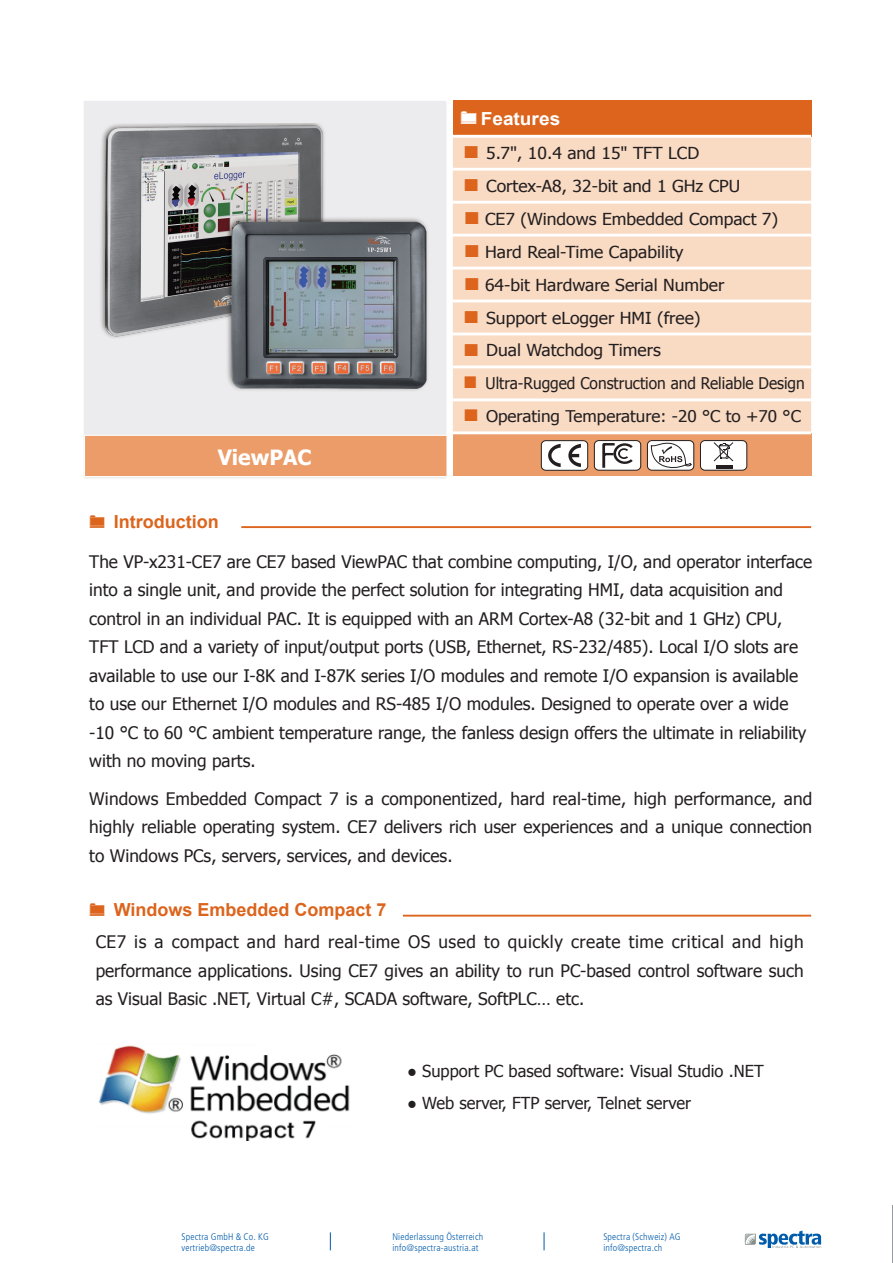
<style>
.page{position:relative;width:893px;height:1263px;background:#fff}
.page>*{position:absolute;margin:0;border:0;box-sizing:border-box;transform-origin:0 0}
.CH_10pt_F_W100{font:700 21px "Tahoma";color:#fff}
.t1{font:700 18px "Arial";color:#dc641c}
.t2{font:700 18px "Arial";color:#fff;scale:1.06 1}
.CH_10pt_F_W100-2{font:17.25px/28.5px "Tahoma";color:#231f20}
.CH_10pt_F_W100-3{font:16.5px "Tahoma";color:#231f20;scale:1.06 1}
.CH_10pt_F_W100-4{font:16.5px "Tahoma";color:#231f20}
.t3{font:16.2px "Tahoma";color:#231f20;scale:.96 1}
.t4{font:16.2px "Tahoma";color:#231f20;scale:1.06 1}
.t5{font:300 condensed 9.6px/11.6px "Frutiger LT Std";letter-spacing:.02em;color:#005bab}
</style>
<div class="page">
<hr style="left:892px;top:1205px;width:1px;height:58px;background:#999b9e">
<div style="left:83px;top:100px;width:365px;height:380px;background:#ececee;border:1px solid #fff"></div>
<div style="left:85px;top:435px;width:362px;height:42px;background:#eb9c69"></div>
<div style="left:84px;top:435px;width:364px;height:42px;border:1px solid #fff"></div>
<div style="left:453px;top:100px;width:358px;height:36px;background:#dc641c"></div>
<div style="left:453px;top:138px;width:358px;height:293px;background:#f9dac3"></div>
<div style="left:453px;top:433px;width:358px;height:42px;background:#eb9c69"></div>
<hr style="left:453px;top:135px;width:358px;height:3px;background:#fff">
<hr style="left:453px;top:168px;width:358px;height:3px;background:#fff">
<hr style="left:453px;top:201px;width:358px;height:3px;background:#fff">
<hr style="left:453px;top:234px;width:358px;height:3px;background:#fff">
<hr style="left:453px;top:267px;width:358px;height:2px;background:#fff">
<hr style="left:453px;top:300px;width:358px;height:2px;background:#fff">
<hr style="left:453px;top:333px;width:358px;height:2px;background:#fff">
<hr style="left:453px;top:365px;width:358px;height:3px;background:#fff">
<hr style="left:453px;top:398px;width:358px;height:3px;background:#fff">
<hr style="left:453px;top:431px;width:358px;height:3px;background:#fff">
<div style="left:541px;top:441px;width:47px;height:29px;background:#fff;border-radius:4px"></div>
<div style="left:541px;top:440px;width:47px;height:30px;border:1px solid #231f20;border-radius:4px"></div>
<svg style="left:548px;top:444px;width:13px;height:23px"></svg>
<svg style="left:568px;top:444px;width:13px;height:23px"></svg>
<div style="left:594px;top:441px;width:47px;height:29px;background:#fff;border-radius:4px"></div>
<div style="left:594px;top:440px;width:47px;height:30px;border:1px solid #231f20;border-radius:4px"></div>
<svg style="left:602px;top:443px;width:31px;height:25px"></svg>
<div style="left:647px;top:441px;width:47px;height:29px;background:#fff;border-radius:4px"></div>
<div style="left:647px;top:440px;width:47px;height:30px;border:1px solid #231f20;border-radius:4px"></div>
<svg style="left:651px;top:442px;width:41px;height:26px"></svg>
<div style="left:700px;top:441px;width:47px;height:29px;background:#fff;border-radius:4px"></div>
<div style="left:700px;top:440px;width:47px;height:30px;border:1px solid #231f20;border-radius:4px"></div>
<hr style="left:716px;top:465px;width:16px;height:3px;background:#231f20">
<svg style="left:713px;top:442px;width:20px;height:20px"></svg>
<hr style="left:241px;top:526px;width:570px;height:2px;background:#dc641c">
<hr style="left:403px;top:915px;width:408px;height:1px;background:#dc641c">
<img style="left:100px;top:123px;width:328px;height:268px">
<img style="left:99px;top:1045px;width:251px;height:96px">
<svg style="left:745px;top:1230px;width:76px;height:18px"></svg>
<svg style="left:330px;top:1232px;width:1px;height:18px"></svg>
<svg style="left:544px;top:1232px;width:1px;height:18px"></svg>
<svg style="left:465px;top:146px;width:13px;height:12px"></svg>
<svg style="left:465px;top:179px;width:13px;height:12px"></svg>
<svg style="left:466px;top:212px;width:12px;height:12px"></svg>
<svg style="left:466px;top:245px;width:12px;height:12px"></svg>
<svg style="left:466px;top:277px;width:12px;height:13px"></svg>
<svg style="left:465px;top:310px;width:13px;height:13px"></svg>
<svg style="left:465px;top:343px;width:13px;height:12px"></svg>
<svg style="left:465px;top:376px;width:11px;height:12px"></svg>
<svg style="left:465px;top:409px;width:12px;height:12px"></svg>
<p class="CH_10pt_F_W100" style="left:218px;top:442px;width:95px">ViewPAC</p>
<p class="t1" style="left:114px;top:509px;width:106px">Introduction</p>
<p class="t2" style="left:481px;top:106px;width:77px">Features</p>
<p class="CH_10pt_F_W100-3" style="left:486px;top:142px;width:202px">5.7", 10.4 and 15" TFT LCD</p>
<p class="CH_10pt_F_W100-3" style="left:486px;top:175px;width:241px">Cortex-A8, 32-bit and 1 GHz CPU</p>
<p class="CH_10pt_F_W100-3" style="left:485px;top:208px;width:278px">CE7 (Windows Embedded Compact 7)</p>
<p class="CH_10pt_F_W100-3" style="left:485px;top:241px;width:189px">Hard Real-Time Capability</p>
<p class="CH_10pt_F_W100-3" style="left:485px;top:273px;width:227px">64-bit Hardware Serial Number</p>
<p class="CH_10pt_F_W100-3" style="left:486px;top:306px;width:204px">Support eLogger HMI (free)</p>
<p class="CH_10pt_F_W100-3" style="left:486px;top:339px;width:166px">Dual Watchdog Timers</p>
<p class="t3" style="left:486px;top:373px;width:334px">Ultra-Rugged Construction and Reliable Design</p>
<p class="t4" style="left:486px;top:405px;width:299px">Operating Temperature: -20 °C to +70 °C</p>
<p class="CH_10pt_F_W100-2" style="left:89px;top:546px;width:724px">The VP-x231-CE7 are CE7 based ViewPAC that combine computing, I/O, and operator interface into a single unit, and provide the perfect solution for integrating HMI, data acquisition and control in an individual PAC. It is equipped with an ARM Cortex-A8 (32-bit and 1 GHz) CPU, TFT LCD and a variety of input/output ports (USB, Ethernet, RS-232/485). Local I/O slots are available to use our I-8K and I-87K series I/O modules and remote I/O expansion is available to use our Ethernet I/O modules and RS-485 I/O modules. Designed to operate over a wide -10 °C to 60 °C ambient temperature range, the fanless design offers the ultimate in reliability with no moving parts.</p>
<p class="CH_10pt_F_W100-2" style="left:89px;top:783px;width:724px">Windows Embedded Compact 7 is a componentized, hard real-time, high performance, and highly reliable operating system. CE7 delivers rich user experiences and a unique connection</p>
<p class="CH_10pt_F_W100-2" style="left:89px;top:840px;width:365px">to Windows PCs, servers, services, and devices.</p>
<p class="t1" style="left:114px;top:898px;width:274px">Windows Embedded Compact 7</p>
<p class="CH_10pt_F_W100-2" style="left:96px;top:927px;width:709px">CE7 is a compact and hard real-time OS used to quickly create time critical and high performance applications. Using CE7 gives an ability to run PC-based control software such</p>
<p class="CH_10pt_F_W100-2" style="left:96px;top:984px;width:490px">as Visual Basic .NET, Virtual C#, SCADA software, SoftPLC… etc.</p>
<p class="CH_10pt_F_W100-4" style="left:407px;top:1060px;width:358px">● Support PC based software: Visual Studio .NET</p>
<p class="CH_10pt_F_W100-4" style="left:407px;top:1092px;width:286px">● Web server, FTP server, Telnet server</p>
<p class="t5" style="left:392px;top:1231px;width:92px">Niederlassung Österreich info@spectra-austria.at</p>
<p class="t5" style="left:182px;top:1231px;width:89px">Spectra GmbH &amp; Co. KG vertrieb@spectra.de</p>
<p class="t5" style="left:603px;top:1231px;width:79px">Spectra (Schweiz) AG info@spectra.ch</p>
</div>
